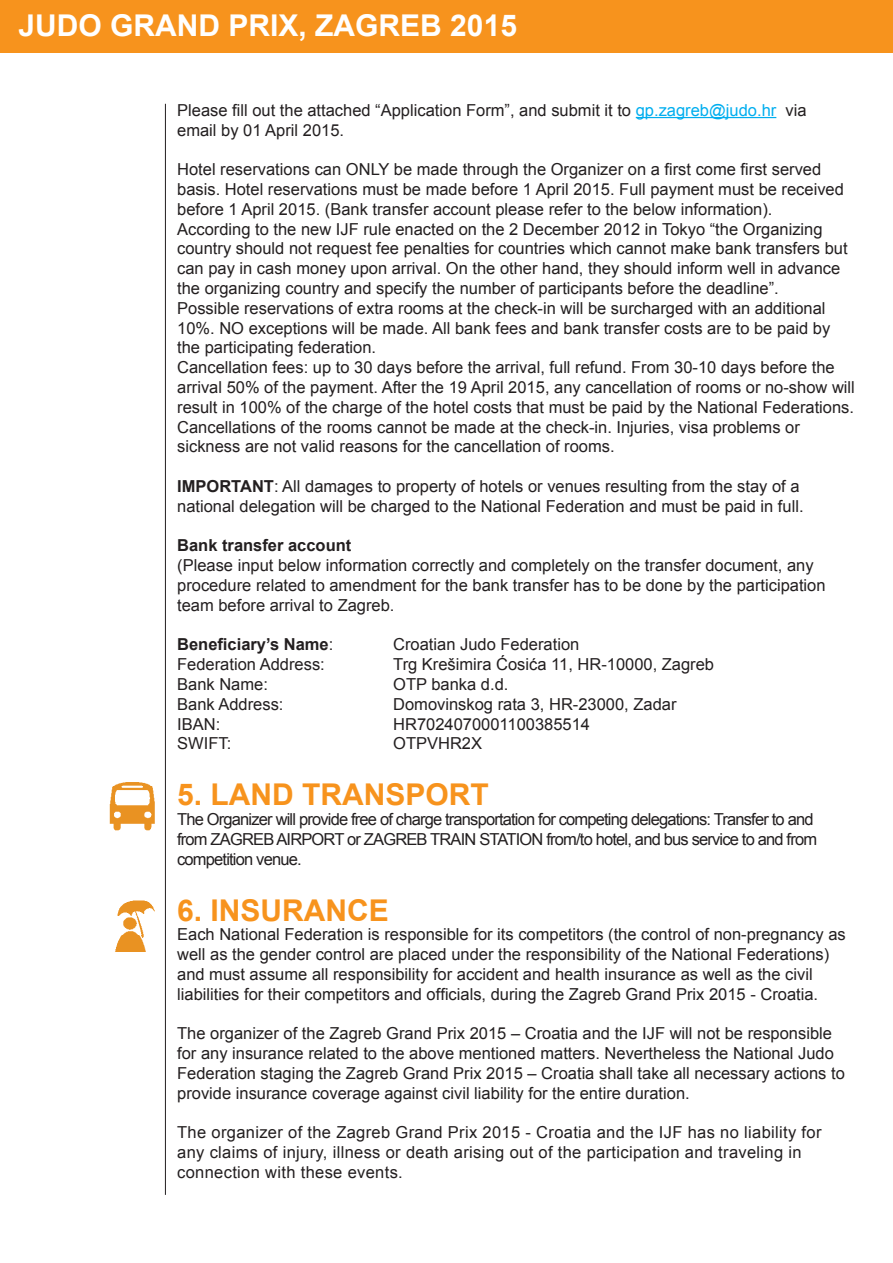
<style>
.page{position:relative;width:893px;height:1263px;background:#fff}
.page>*{position:absolute;margin:0;border:0;box-sizing:border-box;transform-origin:0 0}
.t1{font:700 30px "Arial";color:#f7931d}
.t2{font:700 30px "Arial";color:#fff}
.t3{font:16.5px/19.8px "Arial";color:#231f20}
.t4{font:16.5px/19.8px "Arial";letter-spacing:-.05em;color:#231f20}
.t5{font:16.5px/19.8px "Arial";letter-spacing:.02em;color:#231f20}
.t6{font:700 16.5px "Arial";color:#231f20}
.s1{color:#00aeef}
.s2{font-weight:700}
.s3{font-weight:400}
</style>
<div class="page">
<div style="left:0;top:0;width:893px;height:52px;background:#f7931d"></div>
<hr style="left:636px;top:117px;width:140px;height:1px;background:#00aeef">
<hr style="left:165px;top:104px;width:1px;height:1091px;background:#231f20">
<img style="left:115px;top:900px;width:40px;height:52px">
<img style="left:109px;top:782px;width:46px;height:49px">
<h1 class="t2" style="left:19px;top:5px;width:500px">JUDO GRAND PRIX, ZAGREB 2015</h1>
<p class="t3" style="left:177px;top:100px;width:631px">Please fill out the attached “Application Form”, and submit it to <span class="s1">gp.zagreb@judo.hr</span> via email by 01 April 2015.</p>
<p class="t3" style="left:177px;top:160px;width:679px">Hotel reservations can ONLY be made through the Organizer on a first come first served basis. Hotel reservations must be made before 1 April 2015. Full payment must be received before 1 April 2015. (Bank transfer account please refer to the below information).<br>According to the new IJF rule enacted on the 2 December 2012 in Tokyo “the Organizing country should not request fee penalties for countries which cannot make bank transfers but can pay in cash money upon arrival. On the other hand, they should inform well in advance the organizing country and specify the number of participants before the deadline”.<br>Possible reservations of extra rooms at the check-in will be surcharged with an additional 10%. NO exceptions will be made. All bank fees and bank transfer costs are to be paid by the participating federation.<br>Cancellation fees: up to 30 days before the arrival, full refund. From 30-10 days before the arrival 50% of the payment. After the 19 April 2015, any cancellation of rooms or no-show will result in 100% of the charge of the hotel costs that must be paid by the National Federations.<br>Cancellations of the rooms cannot be made at the check-in. Injuries, visa problems or sickness are not valid reasons for the cancellation of rooms.</p>
<p class="t3" style="left:177px;top:476px;width:628px"><span class="s2">IMPORTANT</span>: All damages to property of hotels or venues resulting from the stay of a national delegation will be charged to the National Federation and must be paid in full.</p>
<p class="t6" style="left:177px;top:535px;width:176px">Bank transfer account</p>
<p class="t3" style="left:177px;top:556px;width:650px">(Please input below information correctly and completely on the transfer document, any procedure related to amendment for the bank transfer has to be done by the participation team before arrival to Zagreb.</p>
<p class="t6" style="left:177px;top:634px;width:158px">Beneficiary’s Name<span class="s3">:</span></p>
<p class="t3" style="left:393px;top:635px;width:188px">Croatian Judo Federation</p>
<p class="t3" style="left:177px;top:655px;width:149px">Federation Address:</p>
<p class="t3" style="left:393px;top:655px;width:322px">Trg Krešimira Ćosića 11, HR-10000, Zagreb</p>
<p class="t3" style="left:177px;top:674px;width:92px">Bank Name:</p>
<p class="t3" style="left:393px;top:674px;width:117px">OTP banka d.d.</p>
<p class="t3" style="left:177px;top:694px;width:108px">Bank Address:</p>
<p class="t3" style="left:393px;top:694px;width:285px">Domovinskog rata 3, HR-23000, Zadar</p>
<p class="t3" style="left:177px;top:714px;width:45px">IBAN:</p>
<p class="t3" style="left:393px;top:714px;width:198px">HR7024070001100385514</p>
<p class="t3" style="left:177px;top:734px;width:56px">SWIFT:</p>
<p class="t3" style="left:393px;top:734px;width:90px">OTPVHR2X</p>
<h1 class="t1" style="left:177px;top:775px;width:313px">5. LAND TRANSPORT</h1>
<p class="t4" style="left:177px;top:809px;width:641px">The Organizer will provide free of charge transportation for competing delegations: Transfer to and from ZAGREB AIRPORT or ZAGREB TRAIN STATION from/to hotel, and bus service to and from competition venue.</p>
<h1 class="t1" style="left:177px;top:890px;width:213px">6. INSURANCE</h1>
<p class="t3" style="left:177px;top:925px;width:670px">Each National Federation is responsible for its competitors (the control of non-pregnancy as well as the gender control are placed under the responsibility of the National Federations) and must assume all responsibility for accident and health insurance as well as the civil liabilities for their competitors and officials, during the Zagreb Grand Prix 2015 - Croatia.</p>
<p class="t3" style="left:177px;top:1024px;width:669px">The organizer of the Zagreb Grand Prix 2015 – Croatia and the IJF will not be responsible for any insurance related to the above mentioned matters. Nevertheless the National Judo Federation staging the Zagreb Grand Prix 2015 – Croatia shall take all necessary actions to provide insurance coverage against civil liability for the entire duration.</p>
<p class="t5" style="left:177px;top:1123px;width:646px">The organizer of the Zagreb Grand Prix 2015 - Croatia and the IJF has no liability for any claims of injury, illness or death arising out of the participation and traveling in connection with these events.</p>
</div>
